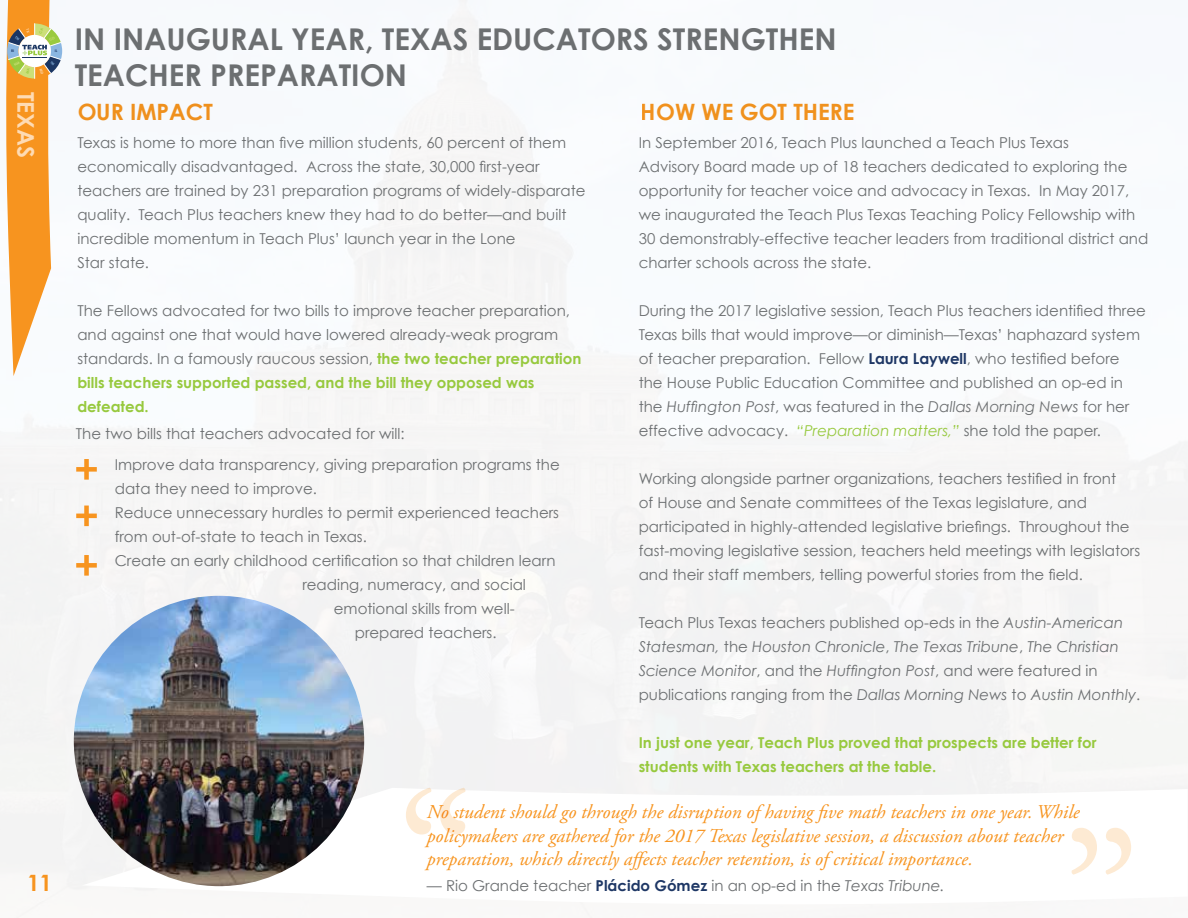
<style>
.page{position:relative;width:1188px;height:918px;background:#f8f9fb}
.page>*{position:absolute;margin:0;border:0;box-sizing:border-box;transform-origin:0 0}
.t1{font:700 30px/36px "Century Gothic";color:#6c6f71}
.t2{font:700 22.95px "Century Gothic";color:#fedbb4}
.t3{font:700 22.5px "Century Gothic";color:#f7941e}
.t4{font:700 22.5px "Century Gothic";color:#f7941f}
.t5{font:italic 19.5px/23.4px "Adobe Garamond Pro";color:#f7941f}
.t6{font:15px/24px "Century Gothic";color:#6c6f71}
.t7{font:italic 15px/24px "Century Gothic";color:#6c6f71}
.t8{font:700 15px/24px "Century Gothic";color:#97c93e}
.t9{font:700 3.6px "Century Gothic";color:#1b3663}
.s1{font-weight:700;color:#97c93e}
.s2{font-weight:700;color:#1e3765}
.s3{font-style:italic}
.s4{font-style:italic;color:#97c93e}
.s5{font-style:normal}
</style>
<div class="page">
<svg style="left:76px;top:459px;width:21px;height:21px"></svg>
<svg style="left:76px;top:506px;width:21px;height:20px"></svg>
<svg style="left:76px;top:555px;width:21px;height:21px"></svg>
<svg style="left:1072px;top:828px;width:59px;height:47px"></svg>
<svg style="left:406px;top:788px;width:60px;height:47px"></svg>
<img style="left:74px;top:596px;width:290px;height:290px;border-radius:145px">
<svg style="left:6px;top:0;width:56px;height:376px"></svg>
<p class="t9" style="left:11px;top:48px;width:5px">RI</p>
<h2 class="t2" style="left:40px;top:92px;width:68px;rotate:90deg">TEXAS</h2>
<h1 class="t1" style="left:75px;top:20px;width:764px">IN INAUGURAL YEAR, TEXAS EDUCATORS STRENGTHEN<br>TEACHER PREPARATION</h1>
<h3 class="t3" style="left:77px;top:97px;width:137px">OUR IMPACT</h3>
<p class="t6" style="left:77px;top:130px;width:510px">Texas is home to more than five million students, 60 percent of them economically disadvantaged. Across the state, 30,000 first-year teachers are trained by 231 preparation programs of widely-disparate quality. Teach Plus teachers knew they had to do better—and built incredible momentum in Teach Plus’ launch year in the Lone<br>Star state.</p>
<p class="t6" style="left:77px;top:298px;width:506px">The Fellows advocated for two bills to improve teacher preparation, and against one that would have lowered already-weak program standards. In a famously raucous session, <span class="s1">the two teacher preparation bills teachers supported passed, and the bill they opposed was defeated.</span></p>
<p class="t6" style="left:115px;top:417px;width:446px;line-height:31.5px;text-indent:-39px">The two bills that teachers advocated for will:<br>Improve data transparency, giving preparation programs the</p>
<p class="t6" style="left:115px;top:477px;width:204px">data they need to improve.</p>
<p class="t6" style="left:115px;top:501px;width:446px">Reduce unnecessary hurdles to permit experienced teachers</p>
<p class="t6" style="left:115px;top:525px;width:254px">from out-of-state to teach in Texas.</p>
<p class="t6" style="left:115px;top:549px;width:442px">Create an early childhood certification so that children learn</p>
<p class="t6" style="left:302px;top:573px;width:225px">reading, numeracy, and social</p>
<p class="t6" style="left:334px;top:597px;width:182px">emotional skills from well-</p>
<p class="t6" style="left:355px;top:621px;width:143px">prepared teachers.</p>
<h3 class="t3" style="left:641px;top:97px;width:215px">HOW WE GOT THERE</h3>
<p class="t6" style="left:639px;top:130px;width:511px">In September 2016, Teach Plus launched a Teach Plus Texas<br>Advisory Board made up of 18 teachers dedicated to exploring the opportunity for teacher voice and advocacy in Texas. In May 2017, we inaugurated the Teach Plus Texas Teaching Policy Fellowship with 30 demonstrably-effective teacher leaders from traditional district and charter schools across the state.</p>
<p class="t6" style="left:639px;top:298px;width:509px">During the 2017 legislative session, Teach Plus teachers identified three Texas bills that would improve—or diminish—Texas’ haphazard system of teacher preparation. Fellow <span class="s2">Laura Laywell</span>, who testified before the House Public Education Committee and published an op-ed in the <span class="s3">Huffington Post</span>, was featured in the <span class="s3">Dallas Morning News</span> for her effective advocacy. <span class="s4">“Preparation matters,”</span> she told the paper.</p>
<p class="t6" style="left:639px;top:466px;width:503px">Working alongside partner organizations, teachers testified in front<br>of House and Senate committees of the Texas legislature, and participated in highly-attended legislative briefings. Throughout the fast-moving legislative session, teachers held meetings with legislators and their staff members, telling powerful stories from the field.</p>
<p class="t7" style="left:639px;top:610px;width:503px"><span class="s5">Teach Plus Texas teachers published op-eds in the</span> Austin-American Statesman, <span class="s5">the</span> Houston Chronicle<span class="s5">,</span> The Texas Tribune<span class="s5">,</span> The Christian Science Monitor<span class="s5">, and the</span> Huffington Post<span class="s5">, and were featured in publications ranging from the</span> Dallas Morning News <span class="s5">to</span> Austin Monthly<span class="s5">.</span></p>
<p class="t8" style="left:639px;top:730px;width:459px">In just one year, Teach Plus proved that prospects are better for students with Texas teachers at the table.</p>
<p class="t5" style="left:427px;top:801px;width:654px">No student should go through the disruption of having five math teachers in one year. While policymakers are gathered for the 2017 Texas legislative session, a discussion about teacher preparation, which directly affects teacher retention, is of critical importance.</p>
<h3 class="t4" style="left:27px;top:869px;width:27px">11</h3>
<p class="t6" style="left:427px;top:873px;width:519px">— Rio Grande teacher <span class="s2">Plácido Gómez</span> in an op-ed in the <span class="s3">Texas Tribune.</span></p>
</div>
